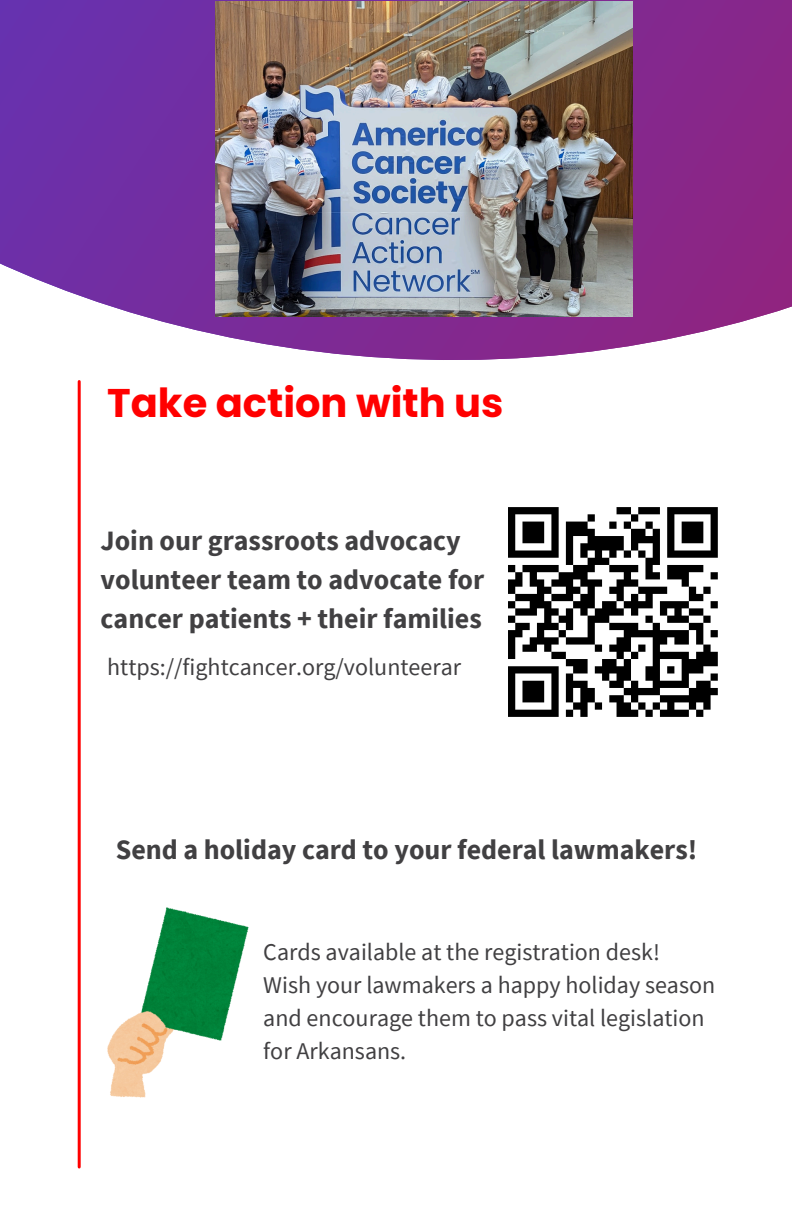
<style>
.page{position:relative;width:792px;height:1224px;background:#fff}
.page>*{position:absolute;margin:0;border:0;box-sizing:border-box;transform-origin:0 0}
.t1{font:700 40px "Poppins";color:#f00}
.t2{font:700 28px/39px "Source Sans Pro";color:#414042}
.t3{font:24px/33px "Source Sans Pro";color:#414042}
</style>
<div class="page">
<hr style="left:78px;top:382px;width:3px;height:785px;background:#f00">
<svg style="left:0;top:0;width:792px;height:422px"></svg>
<svg style="left:508px;top:507px;width:210px;height:210px"></svg>
<img style="left:215px;top:1px;width:417px;height:315px">
<img style="left:107px;top:907px;width:141px;height:191px">
<p class="t1" style="left:107px;top:375px;width:398px">Take action with us</p>
<p class="t2" style="left:101px;top:520px;width:385px">Join our grassroots advocacy volunteer team to advocate for cancer patients + their families</p>
<h2 class="t3" style="left:107px;top:650px;width:355px">https://fightcancer.org/volunteerar</h2>
<p class="t2" style="left:116px;top:830px;width:583px">Send a holiday card to your federal lawmakers!</p>
<h1 class="t3" style="left:263px;top:935px;width:398px">Cards available at the registration desk!</h1>
<p class="t3" style="left:263px;top:968px;width:453px">Wish your lawmakers a happy holiday season and encourage them to pass vital legislation for Arkansans.</p>
</div>
